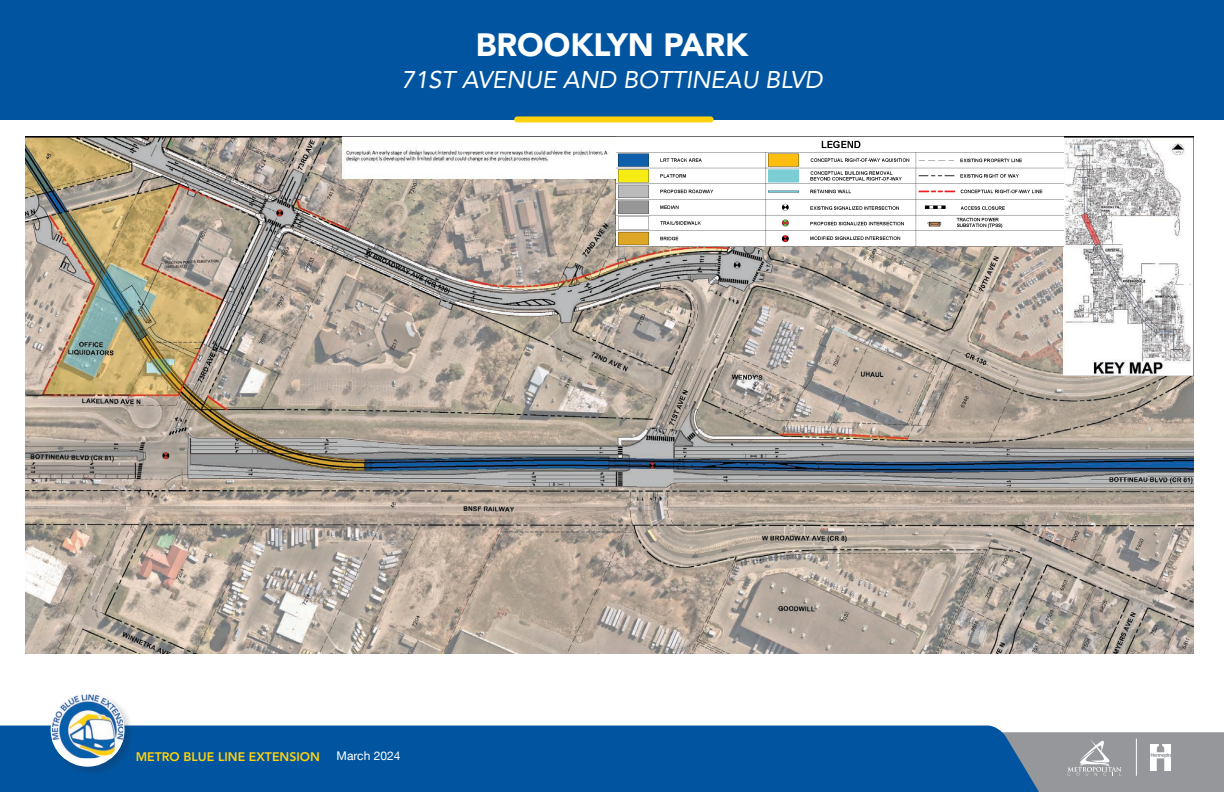
<style>
.page{position:relative;width:1224px;height:792px;background:#fff}
.page>*{position:absolute;margin:0;border:0;box-sizing:border-box;transform-origin:0 0}
.t1{font:900 32px "Avenir LT Std";color:#fff}
.Station_Title{font:italic 24px "Avenir LT Std";color:#fff}
.t2{font:800 12.3px "Avenir LT Std";color:#fed20d}
.t3{font:12px "Helvetica Neue LT Com";color:#fff}
</style>
<div class="page">
<div style="left:0;top:0;width:1224px;height:120px;background:#0155a0"></div>
<div style="left:517px;top:116px;width:194px;height:6px;background:#fed20d"></div>
<div style="left:0;top:726px;width:1002px;height:66px;background:#0155a0"></div>
<div style="left:50px;top:692px;width:85px;height:85px;background:#231f20;opacity:.2"></div>
<svg style="left:51px;top:693px;width:74px;height:74px"></svg>
<img style="left:52px;top:694px;width:71px;height:64px">
<svg style="left:768px;top:732px;width:456px;height:60px;background:#4575a0"></svg>
<img style="left:25px;top:136px;width:1168px;height:517px">
<img style="left:1063px;top:137px;width:130px;height:239px">
<img style="left:615px;top:137px;width:448px;height:109px">
<img style="left:342px;top:137px;width:273px;height:42px">
<h1 class="t1" style="left:476px;top:25px;width:274px">BROOKLYN PARK</h1>
<h2 class="Station_Title" style="left:401px;top:65px;width:423px">71ST AVENUE AND BOTTINEAU BLVD</h2>
<p class="t2" style="left:136px;top:749px;width:186px">METRO BLUE LINE EXTENSION</p>
<p class="t3" style="left:337px;top:749px;width:65px">March 2024</p>
</div>
